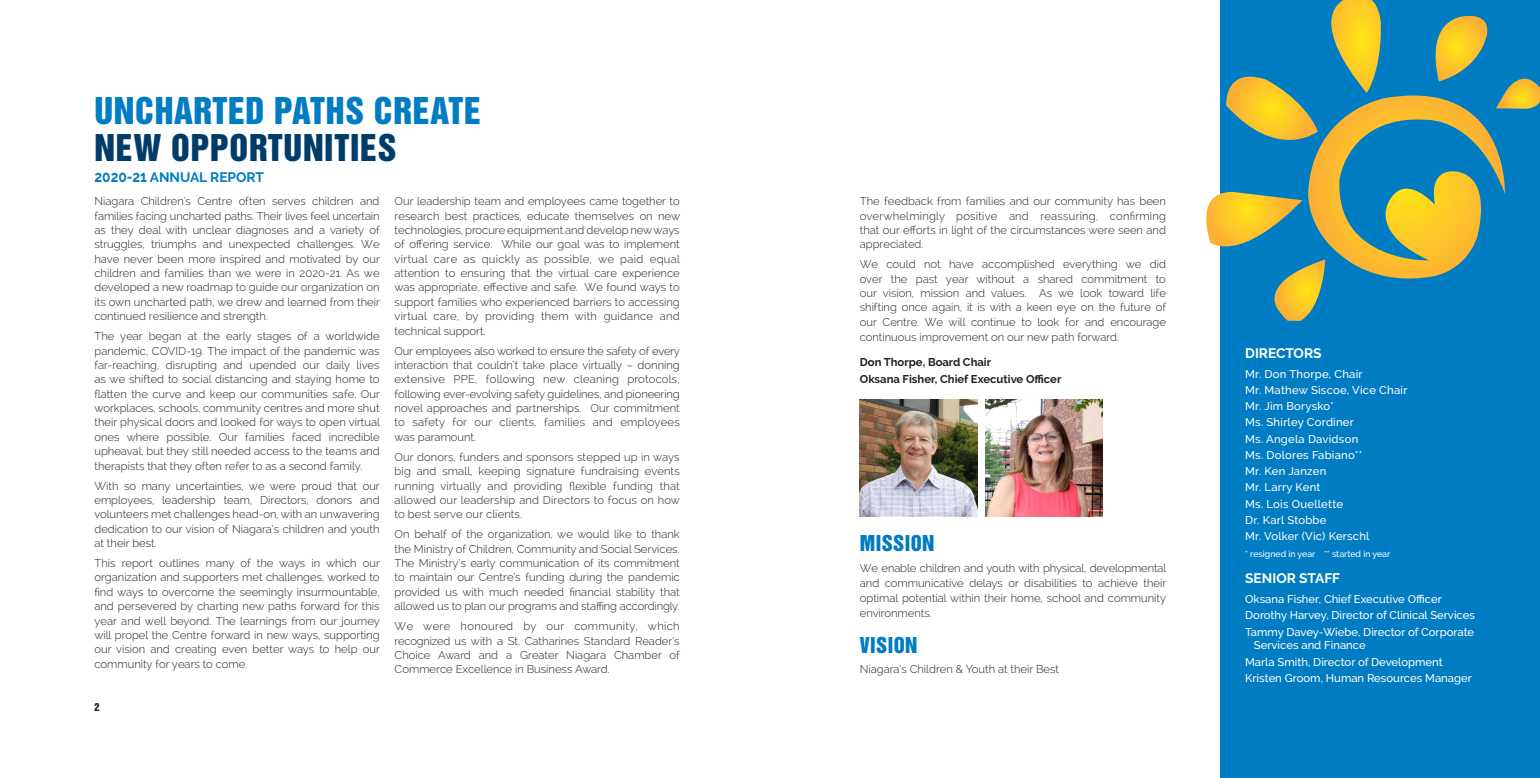
<style>
.page{position:relative;width:1540px;height:778px;background:#fff}
.page>*{position:absolute;margin:0;border:0;box-sizing:border-box;transform-origin:0 0}
.LrgHeading{font:33.75px/37.5px "Helvetica Inserat LT Std";letter-spacing:.02em;color:#007cc2}
.LrgHeading-2{font:20px "Helvetica Inserat LT Std";letter-spacing:.02em;color:#007cc2}
.SubHeading{font:700 13.75px "Raleway";color:#fff}
.LrgHeading-3{font:700 13.75px "Raleway";color:#007cc2}
.t1{font:300 11.25px/14.4px "Raleway";color:#231f20;text-align:justify}
.Donor_Copy{font:500 11.25px/16.2px "Raleway";color:#fff}
.Donor_Copy-2{font:500 11.25px/16.2px "Raleway";letter-spacing:.02em;color:#fff}
.t2{font:700 11.25px "Raleway";color:#231f20}
.t3{font:10px "Helvetica Inserat LT Std";color:#231f20}
.Donor_Copy-3{font:500 8.75px "Raleway";color:#fff}
.s1{color:#003c69}
.s2{font-size:15.75px}
</style>
<div class="page">
<div style="left:1219px;top:0;width:320px;height:778px;background:#007cc2"></div>
<img style="left:859px;top:399px;width:118px;height:118px">
<img style="left:985px;top:399px;width:117px;height:118px">
<svg style="left:1206px;top:0;width:334px;height:321px"></svg>
<p class="LrgHeading" style="left:94px;top:92px;width:388px">UNCHARTED PATHS CREATE<br><span class="s1">NEW OPPORTUNITIES</span></p>
<p class="LrgHeading-3" style="left:94px;top:169px;width:171px"><span class="s2">2020-21</span> ANNUAL REPORT</p>
<p class="t1" style="left:94px;top:194px;width:287px">Niagara Children’s Centre often serves children and families facing uncharted paths. Their lives feel uncertain as they deal with unclear diagnoses and a variety of struggles, triumphs and unexpected challenges. We have never been more inspired and motivated by our children and families than we were in 2020-21. As we developed a new roadmap to guide our organization on its own uncharted path, we drew and learned from their continued resilience and strength.</p>
<p class="t1" style="left:94px;top:329px;width:287px">The year began at the early stages of a worldwide pandemic, COVID-19. The impact of the pandemic was far-reaching, disrupting and upended our daily lives as we shifted to social distancing and staying home to flatten the curve and keep our communities safe. Our workplaces, schools, community centres and more shut their physical doors and looked for ways to open virtual ones where possible. Our families faced incredible upheaval, but they still needed access to the teams and therapists that they often refer to as a second family.</p>
<p class="t1" style="left:94px;top:478px;width:287px">With so many uncertainties, we were proud that our employees, leadership team, Directors, donors and volunteers met challenges head-on, with an unwavering dedication to our vision of Niagara’s children and youth at their best.</p>
<p class="t1" style="left:94px;top:556px;width:287px">This report outlines many of the ways in which our organization and supporters met challenges, worked to find ways to overcome the seemingly insurmountable, and persevered by charting new paths forward for this year and well beyond. The learnings from our journey will propel the Centre forward in new ways, supporting our vision and creating even better ways to help our community for years to come.</p>
<p class="t3" style="left:94px;top:701px;width:6px">2</p>
<p class="t1" style="left:394px;top:194px;width:287px">Our leadership team and employees came together to research best practices, educate themselves on new technologies, procure equipment and develop new ways of offering service. While our goal was to implement virtual care as quickly as possible, we paid equal attention to ensuring that the virtual care experience was appropriate, effective and safe. We found ways to support families who experienced barriers to accessing virtual care, by providing them with guidance and technical support.</p>
<p class="t1" style="left:394px;top:343px;width:287px">Our employees also worked to ensure the safety of every interaction that couldn’t take place virtually – donning extensive PPE, following new cleaning protocols, following ever-evolving safety guidelines, and pioneering novel approaches and partnerships. Our commitment to safety for our clients, families and employees was paramount.</p>
<p class="t1" style="left:394px;top:450px;width:287px">Our donors, funders and sponsors stepped up in ways big and small, keeping signature fundraising events running virtually and providing flexible funding that allowed our leadership and Directors to focus on how to best serve our clients.</p>
<p class="t1" style="left:394px;top:527px;width:287px">On behalf of the organization, we would like to thank the Ministry of Children, Community and Social Services.<br>The Ministry’s early communication of its commitment to maintain our Centre’s funding during the pandemic provided us with much needed financial stability that allowed us to plan our programs and staffing accordingly.</p>
<p class="t1" style="left:394px;top:619px;width:287px">We were honoured by our community, which recognized us with a St. Catharines Standard Reader’s Choice Award and a Greater Niagara Chamber of Commerce Excellence in Business Award.</p>
<p class="t1" style="left:859px;top:194px;width:308px">The feedback from families and our community has been overwhelmingly positive and reassuring, confirming that our efforts in light of the circumstances were seen and appreciated.</p>
<p class="t1" style="left:859px;top:257px;width:308px">We could not have accomplished everything we did over the past year without a shared commitment to our vision, mission and values. As we look toward life shifting once again, it is with a keen eye on the future of our Centre. We will continue to look for and encourage continuous improvement on our new path forward.</p>
<p class="t2" style="left:859px;top:356px;width:133px">Don Thorpe, Board Chair</p>
<p class="t2" style="left:859px;top:373px;width:203px">Oksana Fisher, Chief Executive Officer</p>
<p class="LrgHeading-2" style="left:859px;top:532px;width:76px">MISSION</p>
<p class="t1" style="left:859px;top:560px;width:308px;line-height:15px">We enable children and youth with physical, developmental and communicative delays or disabilities to achieve their optimal potential within their home, school and community environments.</p>
<p class="LrgHeading-2" style="left:859px;top:633px;width:59px">VISION</p>
<p class="t1" style="left:859px;top:662px;width:201px">Niagara’s Children &amp; Youth at their Best</p>
<p class="SubHeading" style="left:1245px;top:345px;width:78px">DIRECTORS</p>
<p class="Donor_Copy-2" style="left:1245px;top:366px;width:164px">Mr. Don Thorpe, Chair<br>Mr. Mathew Siscoe, Vice Chair<br>Mr. Jim Borysko*<br>Ms. Shirley Cordiner<br>Ms. Angela Davidson<br>Ms. Dolores Fabiano**<br>Mr. Ken Janzen<br>Mr. Larry Kent<br>Ms. Lois Ouellette<br>Dr. Karl Stobbe<br>Mr. Volker (Vic) Kerschl</p>
<p class="Donor_Copy-3" style="left:1245px;top:549px;width:147px">* resigned in year ** started in year</p>
<p class="SubHeading" style="left:1245px;top:571px;width:96px">SENIOR STAFF</p>
<p class="Donor_Copy" style="left:1245px;top:591px;width:231px">Oksana Fisher, Chief Executive Officer<br>Dorothy Harvey, Director of Clinical Services<br>Tammy Davey-Wiebe, Director of Corporate</p>
<p class="Donor_Copy" style="left:1245px;top:637px;width:228px;text-indent:9px">Services and Finance<br>Marla Smith, Director of Development<br>Kristen Groom, Human Resources Manager</p>
</div>
